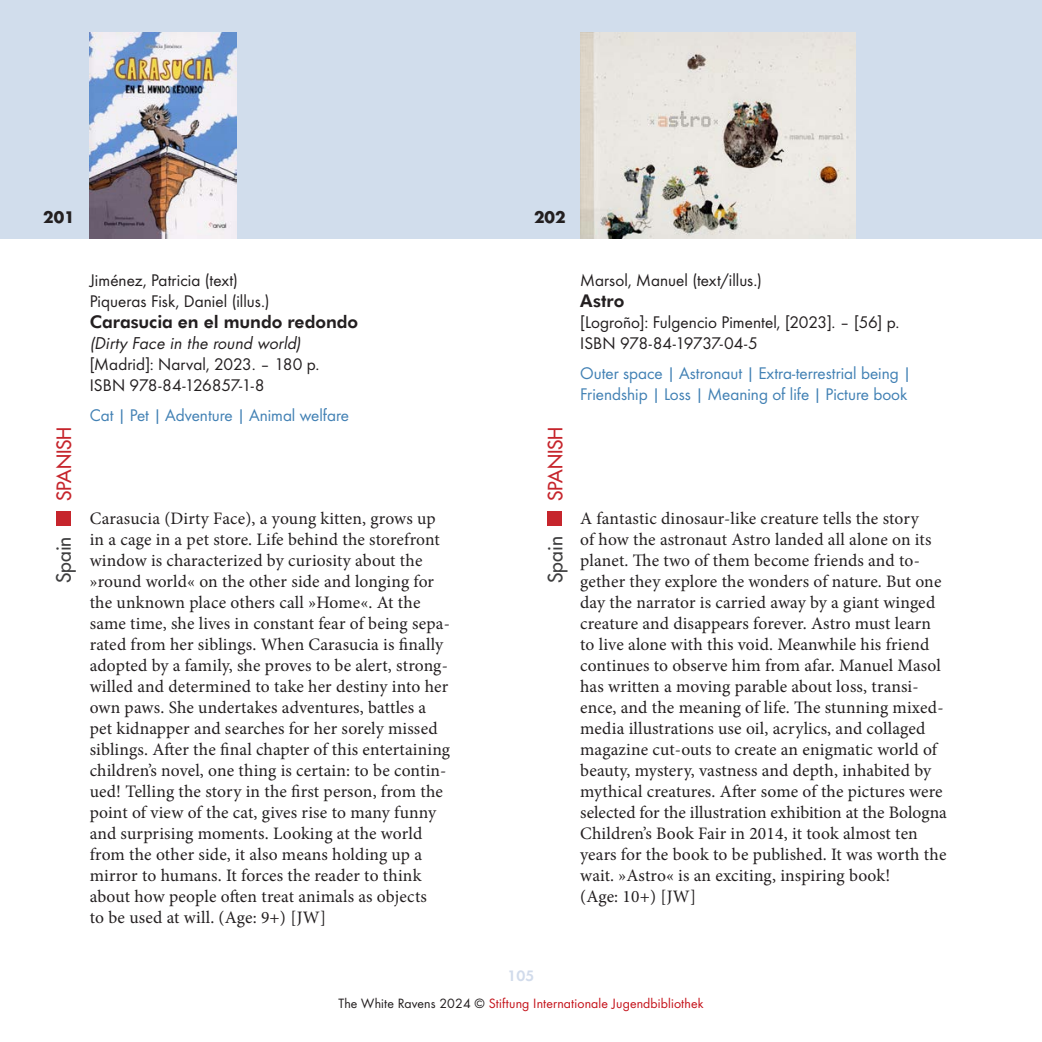
<style>
.page{position:relative;width:1042px;height:1042px;background:#fff}
.page>*{position:absolute;margin:0;border:0;box-sizing:border-box;transform-origin:0 0}
.t1{font:19.25px "Futura";color:#c6252c}
.t2{font:19.25px "Futura";color:#3e3e3f}
._03-country{font:17.5px/21px "Minion Pro";letter-spacing:.005em;color:#231f20}
._03-country-2{font:17.5px "Futura Boo";letter-spacing:.005em;color:#231f20}
._03-country-3{font:17.5px/21px "Futura Boo";color:#4281b4}
._03-country-4{font:800 17.5px "Futura BT";letter-spacing:-.005em;color:#231f20}
._03-country-5{font:17.5px "Futura Boo";letter-spacing:-.015em;color:#231f20}
._03-country-6{font:17.5px "Futura Boo";letter-spacing:-.02em;color:#231f20}
.Zahl{font:700 17.5px "Futura";color:#231f20}
._03-country-7{font:italic 15.75px "Futura";letter-spacing:.01em;color:#231f20}
.t3{font:15.75px "Futura Dem";color:#d1dbeb}
.t4{font:14px "Futura Boo";letter-spacing:.01em;color:#c4121a}
.s1{color:#231f20}
</style>
<div class="page">
<div style="left:56px;top:511px;width:15px;height:15px;background:#c6252c"></div>
<div style="left:547px;top:511px;width:15px;height:15px;background:#c6252c"></div>
<div style="left:0;top:0;width:1042px;height:238px;background:#d1ddec"></div>
<img style="left:90px;top:32px;width:146px;height:206px">
<img style="left:580px;top:32px;width:275px;height:206px">
<p class="Zahl" style="left:43px;top:204px;width:33px">201</p>
<p class="Zahl" style="left:534px;top:204px;width:33px">202</p>
<p class="t1" style="left:52px;top:501px;width:76px;rotate:-90deg">SPANISH</p>
<p class="t2" style="left:52px;top:583px;width:48px;rotate:-90deg">Spain</p>
<p class="_03-country-2" style="left:90px;top:268px;width:150px">Jiménez, Patricia (text)</p>
<p class="_03-country-2" style="left:90px;top:289px;width:181px">Piqueras Fisk, Daniel (illus.)</p>
<p class="_03-country-4" style="left:90px;top:311px;width:270px">Carasucia en el mundo redondo</p>
<p class="_03-country-7" style="left:90px;top:333px;width:212px">(Dirty Face in the round world)</p>
<p class="_03-country-2" style="left:90px;top:352px;width:231px">[Madrid]: Narval, 2023. – 180 p.</p>
<p class="_03-country-5" style="left:90px;top:373px;width:176px">ISBN 978-84-126857-1-8</p>
<p class="_03-country-3" style="left:90px;top:404px;width:261px">Cat | Pet | Adventure | Animal welfare</p>
<p class="_03-country" style="left:90px;top:508px;width:362px">Carasucia (Dirty Face), a young kitten, grows up in a cage in a pet store. Life behind the storefront window is characterized by curiosity about the »round world« on the other side and longing for the unknown place others call »Home«. At the same time, she lives in constant fear of being sepa&shy;rated from her siblings. When Carasucia is finally adopted by a family, she proves to be alert, strong&shy;willed and determined to take her destiny into her own paws. She undertakes adventures, battles a pet kidnapper and searches for her sorely missed siblings. After the final chapter of this entertaining children’s novel, one thing is certain: to be contin&shy;ued! Telling the story in the first person, from the point of view of the cat, gives rise to many funny and surprising moments. Looking at the world from the other side, it also means holding up a mirror to humans. It forces the reader to think about how people often treat animals as objects</p>
<p class="_03-country" style="left:90px;top:907px;width:238px">to be used at will. (Age: 9+) [JW]</p>
<p class="t1" style="left:543px;top:501px;width:76px;rotate:-90deg">SPANISH</p>
<p class="t2" style="left:543px;top:583px;width:48px;rotate:-90deg">Spain</p>
<p class="_03-country-2" style="left:580px;top:268px;width:183px">Marsol, Manuel (text/illus.)</p>
<p class="_03-country-4" style="left:580px;top:290px;width:46px">Astro</p>
<p class="_03-country-2" style="left:580px;top:310px;width:321px">[Logroño]: Fulgencio Pimentel, [2023]. – [56] p.</p>
<p class="_03-country-6" style="left:580px;top:331px;width:179px">ISBN 978-84-19737-04-5</p>
<p class="_03-country-3" style="left:580px;top:362px;width:333px">Outer space | Astronaut | Extra-terrestrial being |<br>Friendship | Loss | Meaning of life | Picture book</p>
<p class="_03-country" style="left:580px;top:508px;width:368px">A fantastic dinosaur-like creature tells the story<br>of how the astronaut Astro landed all alone on its planet. The two of them become friends and to&shy;gether they explore the wonders of nature. But one day the narrator is carried away by a giant winged creature and disappears forever. Astro must learn to live alone with this void. Meanwhile his friend continues to observe him from afar. Manuel Masol has written a moving parable about loss, transi&shy;ence, and the meaning of life. The stunning mixed&shy;media illustrations use oil, acrylics, and collaged magazine cut-outs to create an enigmatic world of beauty, mystery, vastness and depth, inhabited by mythical creatures. After some of the pictures were selected for the illustration exhibition at the Bologna Children’s Book Fair in 2014, it took almost ten years for the book to be published. It was worth the wait. »Astro« is an exciting, inspiring book!</p>
<p class="_03-country" style="left:580px;top:886px;width:117px">(Age: 10+) [JW]</p>
<p class="t3" style="left:507px;top:965px;width:28px">105</p>
<p class="t4" style="left:338px;top:993px;width:367px"><span class="s1">The White Ravens 2024 ©</span> Stiftung Internationale Jugendbibliothek</p>
</div>
